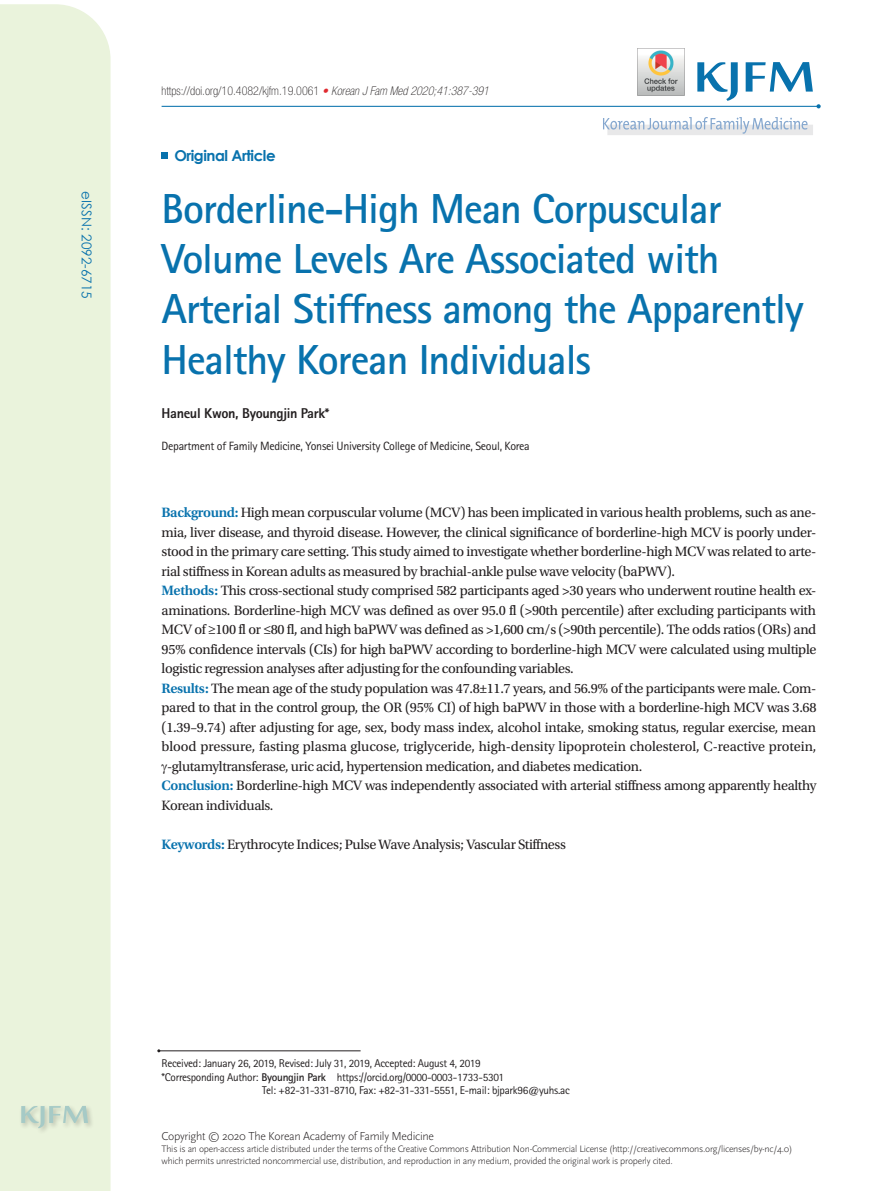
<style>
.page{position:relative;width:893px;height:1191px;background:#fff}
.page>*{position:absolute;margin:0;border:0;box-sizing:border-box;transform-origin:0 0}
.t1{font:700 42px/50.4px "Rotis Sans Serif Std";letter-spacing:-.025em;color:#0872ad}
.t2{font:700 15px "Century Gothic";letter-spacing:-.03em;color:#0872ad}
.t3{font:14.25px "Utopia Std";letter-spacing:-.025em;color:#231f20}
.t4{font:14.25px "Utopia Std";letter-spacing:-.005em;color:#231f20}
.t5{font:800 14.25px "Rotis Sans Serif Std";letter-spacing:-.025em;color:#231f20}
.t6{font:13.5px "Century Gothic";color:#0872ad}
.t7{font:12px "Rotis Sans Serif Std";letter-spacing:-.025em;color:#231f20}
.t8{font:100 condensed 12px "Helvetica Neue LT Std";color:#231f20}
.t9{font:300 12px "Scala Sans";letter-spacing:-.025em;color:#231f20}
.t10{font:11.25px "Rotis Sans Serif Std";letter-spacing:-.025em;color:#231f20}
.t11{font:300 9.75px/11.7px "Scala Sans";letter-spacing:-.025em;color:#231f20}
.s1{font-style:italic;color:#e02a30}
.s2{font-style:italic}
.s3{font-weight:600;color:#0872ad}
.s4{font-weight:700}
</style>
<div class="page">
<div style="left:0;top:4px;width:111px;height:1187px;background:#eaf3dc"></div>
<hr style="left:162px;top:106px;width:657px;height:1px;background:#0872ad">
<svg style="left:697px;top:62px;width:124px;height:46px"></svg>
<div style="left:607px;top:125px;width:206px;height:10px;background:#e8e8e9"></div>
<svg style="left:603px;top:117px;width:204px;height:17px"></svg>
<div style="left:19px;top:1103px;width:76px;height:31px;background:#231f20;opacity:.75"></div>
<svg style="left:21px;top:1106px;width:67px;height:22px"></svg>
<hr style="left:159px;top:1050px;width:202px;height:1px;background:#231f20">
<div style="left:162px;top:152px;width:6px;height:7px;background:#0872ad"></div>
<img style="left:638px;top:50px;width:46px;height:46px">
<p class="t6" style="left:96px;top:191px;width:109px;rotate:90deg">eISSN: 2092-6715</p>
<p class="t8" style="left:162px;top:84px;width:329px">https://doi.org/10.4082/kjfm.19.0061 <span class="s1">•</span> <span class="s2">Korean J Fam Med 2020;41:387-391</span></p>
<p class="t2" style="left:174px;top:144px;width:103px">Original Article</p>
<h1 class="t1" style="left:162px;top:182px;width:644px">Borderline-High Mean Corpuscular Volume Levels Are Associated with Arterial Stiffness among the Apparently Healthy Korean Individuals</h1>
<p class="t5" style="left:162px;top:404px;width:169px">Haneul Kwon, Byoungjin Park*</p>
<p class="t7" style="left:162px;top:439px;width:370px">Department of Family Medicine, Yonsei University College of Medicine, Seoul, Korea</p>
<p class="t3" style="left:162px;top:505px;width:656px"><span class="s3">Background:</span> High mean corpuscular volume (MCV) has been implicated in various health problems, such as ane-</p>
<p class="t3" style="left:162px;top:524px;width:656px">mia, liver disease, and thyroid disease. However, the clinical significance of borderline-high MCV is poorly under-</p>
<p class="t3" style="left:162px;top:544px;width:656px">stood in the primary care setting. This study aimed to investigate whether borderline-high MCV was related to arte-</p>
<p class="t3" style="left:162px;top:563px;width:515px">rial stiffness in Korean adults as measured by brachial-ankle pulse wave velocity (baPWV).</p>
<p class="t3" style="left:162px;top:583px;width:656px"><span class="s3">Methods:</span> This cross-sectional study comprised 582 participants aged &gt;30 years who underwent routine health ex-</p>
<p class="t3" style="left:162px;top:602px;width:656px">aminations. Borderline-high MCV was defined as over 95.0 fl (&gt;90th percentile) after excluding participants with</p>
<p class="t3" style="left:162px;top:622px;width:656px">MCV of ≥100 fl or ≤80 fl, and high baPWV was defined as &gt;1,600 cm/s (&gt;90th percentile). The odds ratios (ORs) and</p>
<p class="t3" style="left:162px;top:641px;width:656px">95% confidence intervals (CIs) for high baPWV according to borderline-high MCV were calculated using multiple</p>
<p class="t3" style="left:162px;top:661px;width:414px">logistic regression analyses after adjusting for the confounding variables.</p>
<p class="t3" style="left:162px;top:680px;width:656px"><span class="s3">Results:</span> The mean age of the study population was 47.8±11.7 years, and 56.9% of the participants were male. Com-</p>
<p class="t3" style="left:162px;top:700px;width:656px">pared to that in the control group, the OR (95% CI) of high baPWV in those with a borderline-high MCV was 3.68</p>
<p class="t3" style="left:162px;top:719px;width:656px">(1.39–9.74) after adjusting for age, sex, body mass index, alcohol intake, smoking status, regular exercise, mean</p>
<p class="t4" style="left:162px;top:739px;width:656px">blood pressure, fasting plasma glucose, triglyceride, high-density lipoprotein cholesterol, C-reactive protein,</p>
<p class="t3" style="left:167px;top:758px;width:477px">-glutamyltransferase, uric acid, hypertension medication, and diabetes medication.</p>
<p class="t3" style="left:162px;top:778px;width:656px"><span class="s3">Conclusion:</span> Borderline-high MCV was independently associated with arterial stiffness among apparently healthy</p>
<p class="t3" style="left:162px;top:797px;width:113px">Korean individuals.</p>
<p class="t3" style="left:162px;top:836px;width:406px"><span class="s3">Keywords:</span> Erythrocyte Indices; Pulse Wave Analysis; Vascular Stiffness</p>
<p class="t10" style="left:162px;top:1057px;width:321px">Received: January 26, 2019, Revised: July 31, 2019, Accepted: August 4, 2019</p>
<p class="t10" style="left:162px;top:1070px;width:344px">*Corresponding Author: <span class="s4">Byoungjin Park</span> https://orcid.org/0000-0003-1733-5301</p>
<p class="t10" style="left:262px;top:1084px;width:309px">Tel: +82-31-331-8710, Fax: +82-31-331-5551, E-mail: bjpark96@yuhs.ac</p>
<p class="t9" style="left:162px;top:1129px;width:274px">Copyright © 2020 The Korean Academy of Family Medicine</p>
<p class="t11" style="left:162px;top:1143px;width:632px">This is an open-access article distributed under the terms of the Creative Commons Attribution Non-Commercial License (http://creativecommons.org/licenses/by-nc/4.0) which permits unrestricted noncommercial use, distribution, and reproduction in any medium, provided the original work is properly cited.</p>
</div>
